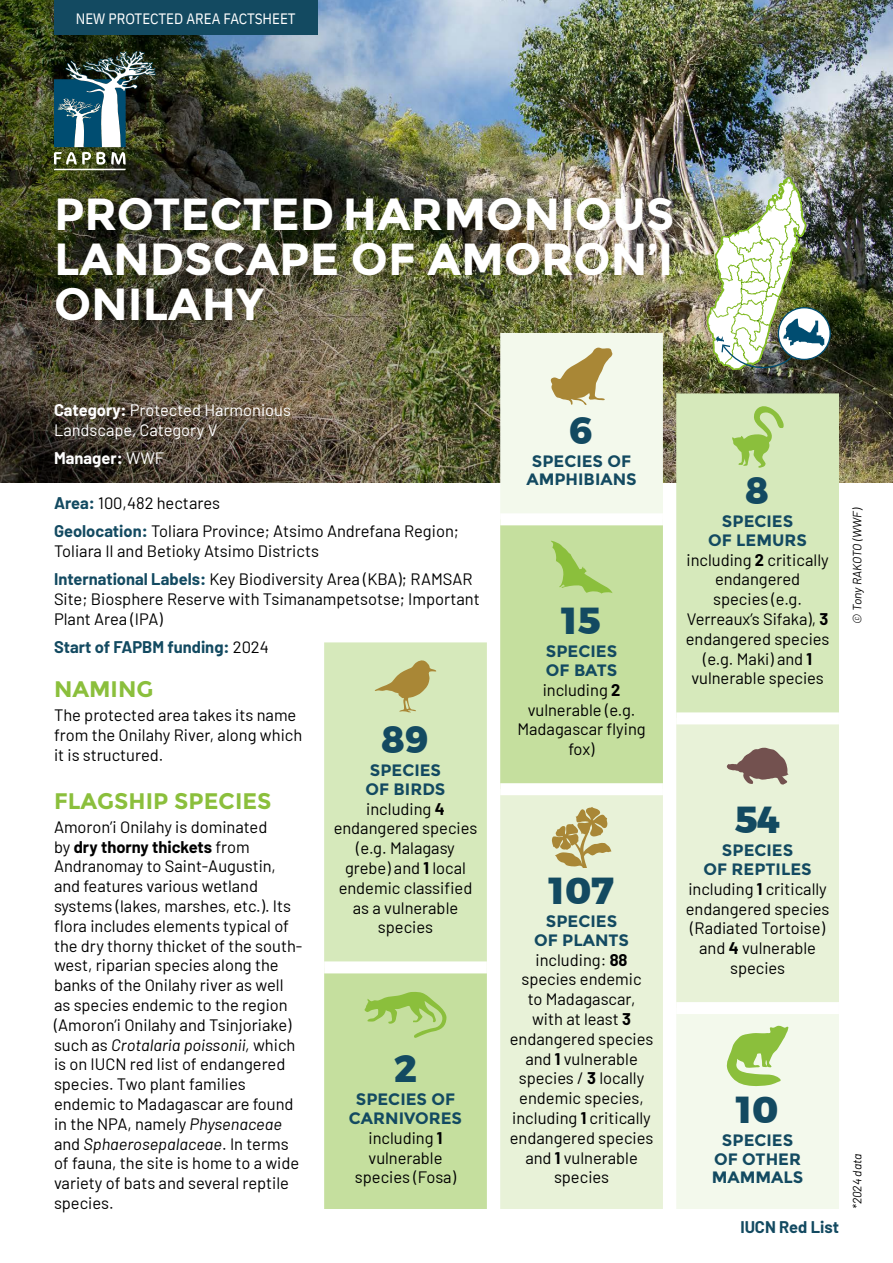
<style>
.page{position:relative;width:893px;height:1263px;background:#fff}
.page>*{position:absolute;margin:0;border:0;box-sizing:border-box;transform-origin:0 0}
.t1{font:700 45px/45px "Montserrat";color:#fff;text-align:justify}
.t2{font:800 37.5px "Gontserrat";color:#134a61}
.t3{font:700 22.5px "Montserrat";color:#8bbf3c}
.t4{font:16.5px/19.8px "Barlow";color:#000;text-align:center}
.t5{font:700 16.5px/18.8px "Montserrat";color:#134a61;text-align:center}
.t6{font:16.5px/19.8px "Barlow";color:#fff}
.t7{font:700 16.5px "Barlow";color:#134a61}
.t8{font:700 16.5px "Barlow";color:#fff}
.t9{font:15px "IBM Plex Sans Cond";color:#fff}
.t10{font:italic 12px "Barlow";color:#000}
.s1{font-weight:700}
.s2{font-weight:400}
.s3{font-weight:700;color:#134a61}
.s4{font-weight:400;color:#000}
.s5{font-style:italic}
</style>
<div class="page">
<img style="left:0;top:0;width:893px;height:483px">
<svg style="left:778px;top:308px;width:52px;height:51px"></svg>
<img style="left:705px;top:176px;width:119px;height:204px">
<div style="left:676px;top:393px;width:163px;height:319px;background:#d6e9bb"></div>
<div style="left:676px;top:724px;width:163px;height:278px;background:#e8f2d8"></div>
<svg style="left:731px;top:406px;width:53px;height:62px"></svg>
<svg style="left:727px;top:747px;width:61px;height:38px"></svg>
<div style="left:676px;top:1014px;width:163px;height:195px;background:#f3f9ec"></div>
<div style="left:500px;top:795px;width:163px;height:414px;background:#e8f2d8"></div>
<svg style="left:500px;top:333px;width:163px;height:456px"></svg>
<svg style="left:552px;top:806px;width:59px;height:62px"></svg>
<div style="left:324px;top:642px;width:163px;height:319px;background:#d6e9bb"></div>
<svg style="left:375px;top:659px;width:61px;height:54px"></svg>
<svg style="left:324px;top:967px;width:163px;height:242px"></svg>
<img style="left:54px;top:51px;width:102px;height:119px">
<div style="left:54px;top:0;width:263px;height:34px;background:#134a61"></div>
<p class="t9" style="left:76px;top:8px;width:221px">NEW PROTECTED AREA FACTSHEET</p>
<h1 class="t1" style="left:54px;top:192px;width:622px">PROTECTED HARMONIOUS LANDSCAPE OF AMORON’I ONILAHY</h1>
<p class="t6" style="left:54px;top:399px;width:239px"><span class="s1">Category:</span> Protected Harmonious<br>Landscape, Category V</p>
<p class="t8" style="left:54px;top:448px;width:112px">Manager: <span class="s2">WWF</span></p>
<p class="t4" style="left:54px;top:487px;width:407px;line-height:28.3px;text-align:left"><span class="s3">Area:</span> 100,482 hectares<br><span class="s3">Geolocation:</span> Toliara Province; Atsimo Andrefana Region;</p>
<p class="t4" style="left:54px;top:536px;width:420px;line-height:28.3px;text-align:left">Toliara II and Betioky Atsimo Districts<br><span class="s3">International Labels:</span> Key Biodiversity Area (KBA); RAMSAR</p>
<p class="t4" style="left:54px;top:588px;width:427px;text-align:left">Site; Biosphere Reserve with Tsimanampetsotse; Important<br>Plant Area (IPA)</p>
<p class="t7" style="left:54px;top:637px;width:216px">Start of FAPBM funding: <span class="s4">2024</span></p>
<h3 class="t3" style="left:54px;top:676px;width:101px">NAMING</h3>
<p class="t4" style="left:54px;top:704px;width:250px;text-align:left">The protected area takes its name from the Onilahy River, along which it is structured.</p>
<h3 class="t3" style="left:54px;top:787px;width:219px">FLAGSHIP SPECIES</h3>
<p class="t4" style="left:54px;top:816px;width:250px;text-align:left">Amoron’i Onilahy is dominated<br>by <span class="s1">dry thorny thickets</span> from<br>Andranomay to Saint-Augustin, and features various wetland systems (lakes, marshes, etc.). Its flora includes elements typical of the dry thorny thicket of the south&shy;west, riparian species along the banks of the Onilahy river as well as species endemic to the region (Amoron’i Onilahy and Tsinjoriake) such as <span class="s5">Crotalaria poissonii,</span> which is on IUCN red list of endangered species. Two plant families endemic to Madagascar are found in the NPA, namely <span class="s5">Physenaceae </span>and <span class="s5">Sphaerosepalaceae</span>. In terms of fauna, the site is home to a wide variety of bats and several reptile species.</p>
<h2 class="t2" style="left:382px;top:709px;width:49px">89</h2>
<p class="t5" style="left:365px;top:761px;width:81px;text-align:left">SPECIES<br>OF BIRDS</p>
<p class="t4" style="left:334px;top:797px;width:145px">including <span class="s1">4 </span>endangered species (e.g. Malagasy grebe) and <span class="s1">1</span> local endemic classified as a vulnerable species</p>
<h2 class="t2" style="left:394px;top:1038px;width:24px">2</h2>
<p class="t5" style="left:349px;top:1090px;width:115px">SPECIES OF<br>CARNIVORES</p>
<p class="t4" style="left:355px;top:1127px;width:103px">including <span class="s1">1 </span>vulnerable species (Fosa)</p>
<h2 class="t2" style="left:570px;top:400px;width:25px">6</h2>
<p class="t5" style="left:526px;top:451px;width:112px">SPECIES OF<br>AMPHIBIANS</p>
<h2 class="t2" style="left:562px;top:590px;width:41px">15</h2>
<p class="t5" style="left:546px;top:642px;width:73px;text-align:left">SPECIES<br>OF BATS</p>
<p class="t4" style="left:517px;top:679px;width:130px">including <span class="s1">2 </span>vulnerable (e.g.<br>Madagascar flying fox)</p>
<h2 class="t2" style="left:549px;top:860px;width:66px">107</h2>
<p class="t5" style="left:534px;top:912px;width:96px">SPECIES<br>OF PLANTS</p>
<p class="t4" style="left:510px;top:948px;width:145px">including: <span class="s1">88 </span>species endemic<br>to Madagascar,<br>with at least <span class="s1">3 </span>endangered species and <span class="s1">1</span> vulnerable species / <span class="s1">3</span> locally endemic species, including <span class="s1">1</span> critically endangered species and <span class="s1">1</span> vulnerable species</p>
<h2 class="t2" style="left:746px;top:460px;width:25px">8</h2>
<p class="t5" style="left:708px;top:512px;width:100px">SPECIES<br>OF LEMURS</p>
<p class="t4" style="left:686px;top:548px;width:145px">including <span class="s1">2</span> critically endangered species (e.g.<br>Verreaux’s Sifaka), <span class="s1">3 </span>endangered species (e.g. Maki) and <span class="s1">1 </span>vulnerable species</p>
<p class="t10" style="left:850px;top:624px;width:117px;rotate:-90deg">© Tony RAKOTO (WWF)</p>
<h2 class="t2" style="left:734px;top:789px;width:48px">54</h2>
<p class="t5" style="left:703px;top:841px;width:110px">SPECIES<br>OF REPTILES</p>
<p class="t4" style="left:686px;top:878px;width:145px">including <span class="s1">1</span> critically endangered species (Radiated Tortoise) and <span class="s1">4</span> vulnerable species</p>
<h2 class="t2" style="left:737px;top:1079px;width:43px">10</h2>
<p class="t5" style="left:712px;top:1131px;width:93px">SPECIES<br>OF OTHER<br>MAMMALS</p>
<p class="t7" style="left:740px;top:1216px;width:100px">IUCN Red List</p>
<p class="t10" style="left:850px;top:1209px;width:57px;rotate:-90deg">*2024 data</p>
</div>
